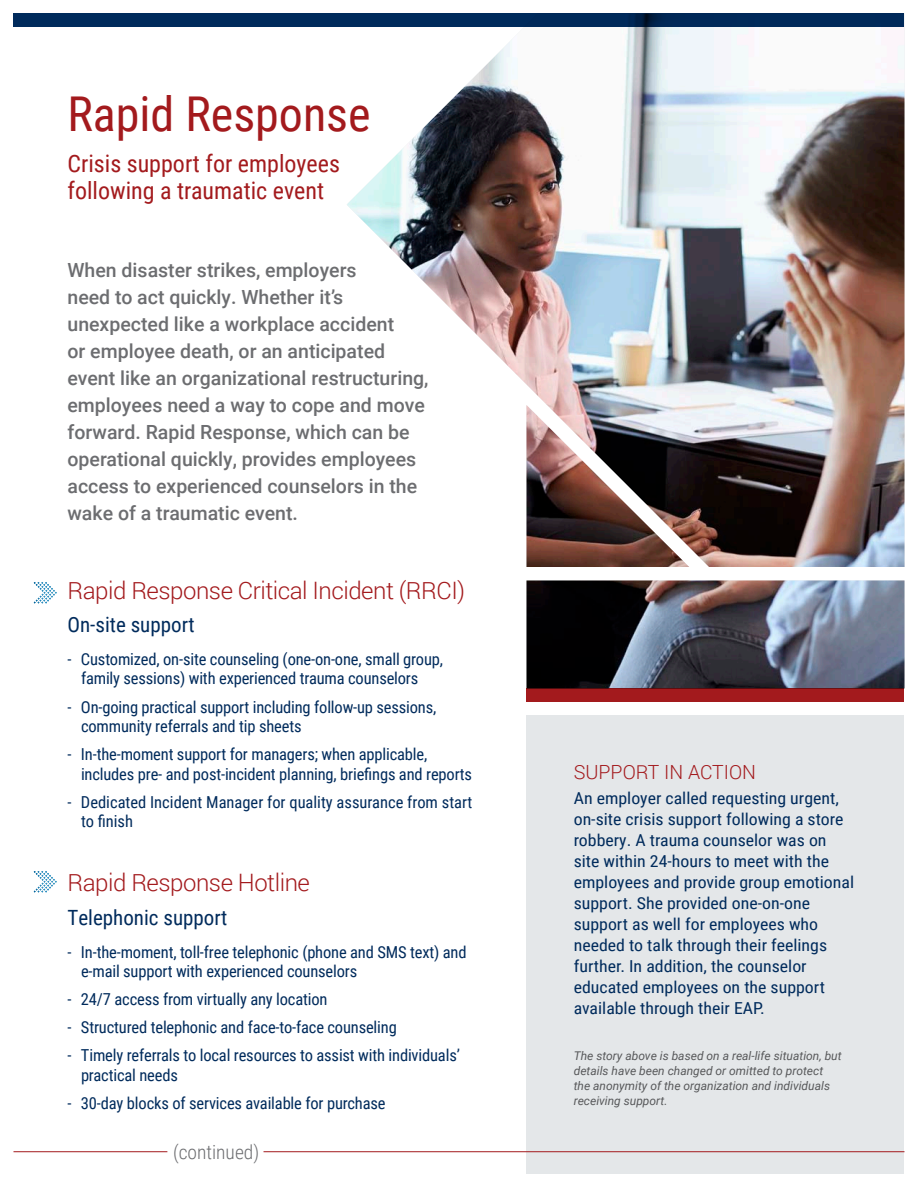
<style>
.page{position:relative;width:918px;height:1188px;background:#fff}
.page>*{position:absolute;margin:0;border:0;box-sizing:border-box;transform-origin:0 0}
.Product_Title{font:48px "Roboto Condensed";color:#a31a1d}
.Body_Heading{font:300 24px "Roboto";letter-spacing:-.02em;color:#a31a1d}
.Product_Subtitle{font:24px/27px "Roboto Condensed";color:#a31a1d}
.Body_Heading-2{font:21px "Roboto Condensed";color:#002b5c}
.Grey_Intro_Text{font:500 19.5px/27px "Roboto";color:#6c6d70}
.Body_Heading-3{font:300 19.5px "Roboto";color:#a31a1d}
.Body_Heading-4{font:300 19.5px "Roboto Condensed";color:#6c6d70}
.Body_Bullets{font:16.5px/19.5px "Roboto Condensed";letter-spacing:-.01em;color:#002b5c}
.Body_Copy{font:16.5px/21px "Roboto Condensed";color:#002b5c;scale:1.08 1}
.t1{font:italic 12px/15px "Roboto";color:#57585a}
</style>
<div class="page">
<img style="left:347px;top:27px;width:557px;height:661px">
<div style="left:526px;top:716px;width:378px;height:458px;background:#e4e7e9"></div>
<svg style="left:34px;top:582px;width:23px;height:22px"></svg>
<svg style="left:34px;top:871px;width:23px;height:22px"></svg>
<div style="left:526px;top:688px;width:378px;height:14px;background:#a31a1d"></div>
<div style="left:14px;top:14px;width:890px;height:13px;background:#002b5c"></div>
<hr style="left:264px;top:1151px;width:640px;height:1px;background:#a31a1d">
<hr style="left:14px;top:1151px;width:153px;height:1px;background:#a31a1d">
<p class="Product_Title" style="left:68px;top:81px;width:305px">Rapid Response</p>
<p class="Product_Subtitle" style="left:68px;top:149px;width:274px">Crisis support for employees following a traumatic event</p>
<p class="Grey_Intro_Text" style="left:68px;top:256px;width:363px">When disaster strikes, employers<br>need to act quickly. Whether it’s unexpected like a workplace accident<br>or employee death, or an anticipated event like an organizational restructuring, employees need a way to cope and move forward. Rapid Response, which can be operational quickly, provides employees access to experienced counselors in the wake of a traumatic event.</p>
<p class="Body_Heading" style="left:68px;top:574px;width:399px">Rapid Response Critical Incident (RRCI)</p>
<p class="Body_Heading-2" style="left:68px;top:610px;width:129px">On-site support</p>
<p class="Body_Bullets" style="left:81px;top:649px;width:364px;text-indent:-14px">- Customized, on-site counseling (one-on-one, small group, family sessions) with experienced trauma counselors</p>
<p class="Body_Bullets" style="left:81px;top:696px;width:357px;text-indent:-14px">- On-going practical support including follow-up sessions, community referrals and tip sheets</p>
<p class="Body_Bullets" style="left:81px;top:744px;width:393px;text-indent:-14px">- In-the-moment support for managers; when applicable, includes pre- and post-incident planning, briefings and reports</p>
<p class="Body_Bullets" style="left:81px;top:792px;width:393px;text-indent:-14px">- Dedicated Incident Manager for quality assurance from start to finish</p>
<p class="Body_Heading" style="left:68px;top:866px;width:244px">Rapid Response Hotline</p>
<p class="Body_Heading-2" style="left:68px;top:903px;width:161px">Telephonic support</p>
<p class="Body_Bullets" style="left:81px;top:941px;width:387px;text-indent:-14px">- In-the-moment, toll-free telephonic (phone and SMS text) and e-mail support with experienced counselors</p>
<p class="Body_Bullets" style="left:68px;top:989px;width:262px">- 24/7 access from virtually any location</p>
<p class="Body_Bullets" style="left:68px;top:1017px;width:331px">- Structured telephonic and face-to-face counseling</p>
<p class="Body_Bullets" style="left:81px;top:1045px;width:380px;text-indent:-14px">- Timely referrals to local resources to assist with individuals’ practical needs</p>
<p class="Body_Bullets" style="left:68px;top:1093px;width:320px">- 30-day blocks of services available for purchase</p>
<p class="Body_Heading-4" style="left:173px;top:1138px;width:88px">(continued)</p>
<p class="Body_Heading-3" style="left:574px;top:758px;width:184px">SUPPORT IN ACTION</p>
<p class="Body_Copy" style="left:574px;top:787px;width:261px">An employer called requesting urgent, on-site crisis support following a store robbery. A trauma counselor was on site within 24-hours to meet with the employees and provide group emotional support. She provided one-on-one support as well for employees who needed to talk through their feelings further. In addition, the counselor educated employees on the support available through their EAP.</p>
<p class="t1" style="left:574px;top:1048px;width:269px">The story above is based on a real-life situation, but details have been changed or omitted to protect the anonymity of the organization and individuals receiving support.</p>
</div>
